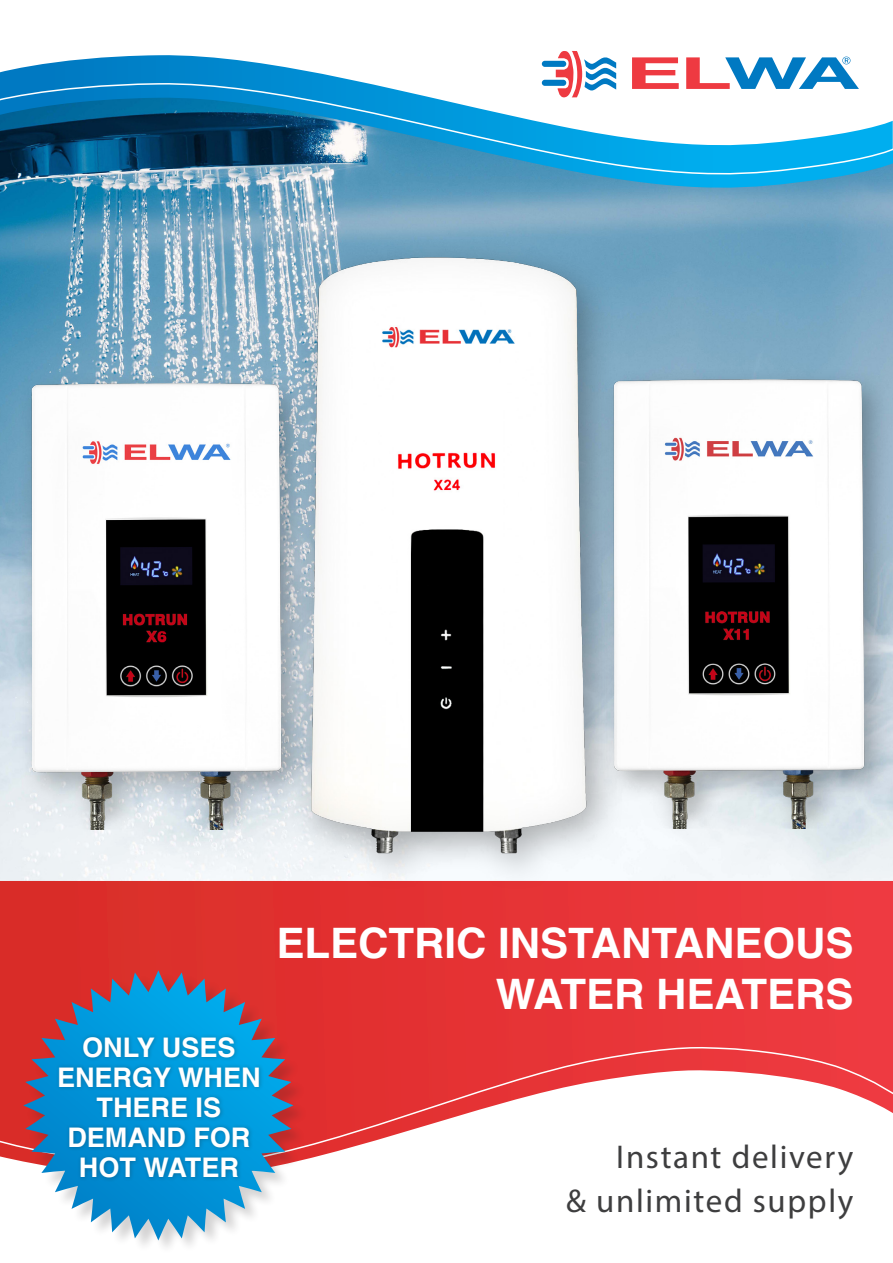
<style>
.page{position:relative;width:893px;height:1263px;background:#fff}
.page>*{position:absolute;margin:0;border:0;box-sizing:border-box;transform-origin:0 0}
.t1{font:700 42px/50.4px "Helvetica";color:#fff;text-align:right}
.t2{font:33px "Myriad Pro";letter-spacing:.05em;color:#3e3e3f}
.t3{font:700 27px/30px "Helvetica";color:#fff;text-align:center}
</style>
<div class="page">
<img style="left:0;top:196px;width:893px;height:685px">
<svg style="left:0;top:184px;width:893px;height:12px;background:#519abe"></svg>
<svg style="left:0;top:55px;width:893px;height:129px"></svg>
<svg style="left:0;top:881px;width:893px;height:162px;background:#e43335"></svg>
<svg style="left:0;top:1043px;width:893px;height:119px"></svg>
<div style="left:542px;top:61px;width:24px;height:6px;background:#0079c2;border-radius:3px"></div>
<div style="left:542px;top:80px;width:24px;height:6px;background:#0079c2;border-radius:3px"></div>
<svg style="left:632px;top:57px;width:47px;height:32px"></svg>
<svg style="left:556px;top:50px;width:60px;height:47px"></svg>
<div style="left:25px;top:972px;width:284px;height:284px;background:#231f20;opacity:.2"></div>
<svg style="left:23px;top:970px;width:270px;height:270px"></svg>
<svg style="left:686px;top:57px;width:173px;height:32px"></svg>
<div style="left:56px;top:1033px;width:207px;height:149px;background:#231f20;opacity:.3"></div>
<img style="left:634px;top:352px;width:259px;height:476px">
<img style="left:0;top:356px;width:263px;height:474px">
<img style="left:263px;top:185px;width:371px;height:741px">
<p class="t3" style="left:57px;top:1036px;width:205px">ONLY USES<br>ENERGY WHEN<br>THERE IS<br>DEMAND FOR<br>HOT WATER</p>
<p class="t1" style="left:276px;top:923px;width:579px">ELECTRIC INSTANTANEOUS<br>WATER HEATERS</p>
<p class="t2" style="left:616px;top:1137px;width:239px">Instant delivery</p>
<p class="t2" style="left:566px;top:1180px;width:289px">&amp; unlimited supply</p>
</div>
